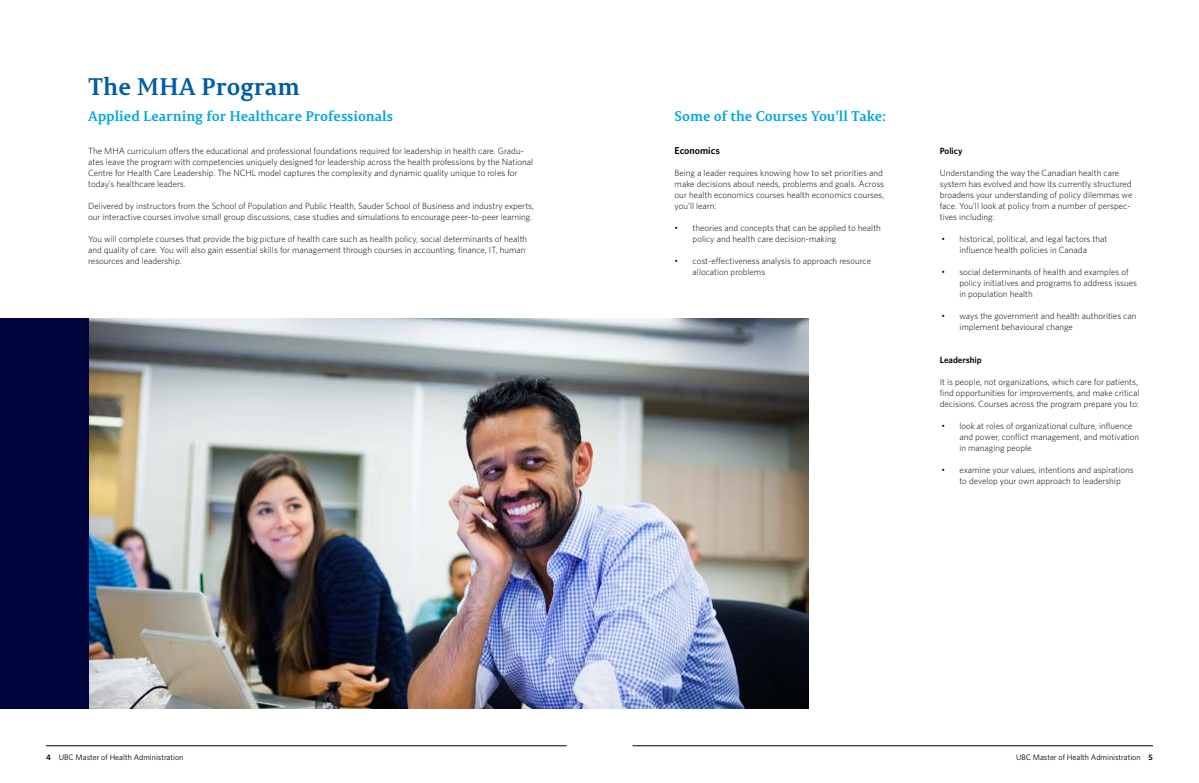
<style>
.page{position:relative;width:1199px;height:783px;background:#fff}
.page>*{position:absolute;margin:0;border:0;box-sizing:border-box;transform-origin:0 0}
.t1{font:700 24px "Permian Serif Typeface";color:#005da6}
.t2{font:700 14px "Permian Serif Typeface";color:#00a8e1}
.t3{font:600 10px "Whitney";color:#000}
.t4{font:300 9px/11px "Whitney";color:#000}
.t5{font:600 9px "Whitney";color:#000}
.t6{font:8px "Whitney";color:#000}
.s1{font-weight:600}
</style>
<div class="page">
<img style="left:88px;top:319px;width:720px;height:390px">
<div style="left:0;top:319px;width:88px;height:390px;background:#00053e"></div>
<hr style="left:46px;top:746px;width:520px;height:1px;background:#000">
<hr style="left:632px;top:746px;width:521px;height:1px;background:#000">
<h1 class="t1" style="left:88px;top:66px;width:213px">The MHA Program</h1>
<h2 class="t2" style="left:88px;top:104px;width:306px">Applied Learning for Healthcare Professionals</h2>
<p class="t4" style="left:88px;top:145px;width:446px">The MHA curriculum offers the educational and professional foundations required for leadership in health care. Gradu&shy;ates leave the program with competencies uniquely designed for leadership across the health professions by the National Centre for Health Care Leadership. The NCHL model captures the complexity and dynamic quality unique to roles for today’s healthcare leaders.</p>
<p class="t4" style="left:88px;top:200px;width:447px">Delivered by instructors from the School of Population and Public Health, Sauder School of Business and industry experts, our interactive courses involve small group discussions, case studies and simulations to encourage peer-to-peer learning.</p>
<p class="t4" style="left:88px;top:233px;width:441px">You will complete courses that provide the big picture of health care such as health policy, social determinants of health and quality of care. You will also gain essential skills for management through courses in accounting, finance, IT, human resources and leadership.</p>
<h2 class="t2" style="left:675px;top:104px;width:213px">Some of the Courses You’ll Take:</h2>
<p class="t3" style="left:675px;top:144px;width:47px">Economics</p>
<p class="t4" style="left:675px;top:167px;width:211px">Being a leader requires knowing how to set priorities and make decisions about needs, problems and goals. Across our health economics courses health economics courses, you’ll learn:</p>
<p class="t4" style="left:693px;top:222px;width:190px;text-indent:-18px">• theories and concepts that can be applied to health policy and health care decision-making</p>
<p class="t4" style="left:693px;top:255px;width:180px;text-indent:-18px">• cost-effectiveness analysis to approach resource allocation problems</p>
<p class="t5" style="left:940px;top:145px;width:24px">Policy</p>
<p class="t4" style="left:940px;top:167px;width:194px">Understanding the way the Canadian health care system has evolved and how its currently structured broadens your understanding of policy dilemmas we face. You’ll look at policy from a number of perspec&shy;tives including:</p>
<p class="t4" style="left:941px;top:233px;width:167px;text-align:center">• historical, political, and legal factors that influence health policies in Canada</p>
<p class="t4" style="left:959px;top:266px;width:179px;text-indent:-18px">• social determinants of health and examples of policy initiatives and programs to address issues in population health</p>
<p class="t4" style="left:959px;top:310px;width:179px;text-indent:-18px">• ways the government and health authorities can implement behavioural change</p>
<p class="t5" style="left:940px;top:354px;width:43px">Leadership</p>
<p class="t4" style="left:940px;top:376px;width:201px">It is people, not organizations, which care for patients, find opportunities for improvements, and make critical decisions. Courses across the program prepare you to:</p>
<p class="t4" style="left:959px;top:420px;width:181px;text-indent:-18px">• look at roles of organizational culture, influence and power, conflict management, and motivation in managing people</p>
<p class="t4" style="left:941px;top:464px;width:194px;text-align:center">• examine your values, intentions and aspirations to develop your own approach to leadership</p>
<p class="t6" style="left:46px;top:752px;width:139px"><span class="s1">4</span> UBC Master of Health Administration</p>
<p class="t6" style="left:1016px;top:752px;width:138px">UBC Master of Health Administration <span class="s1">5</span></p>
</div>
